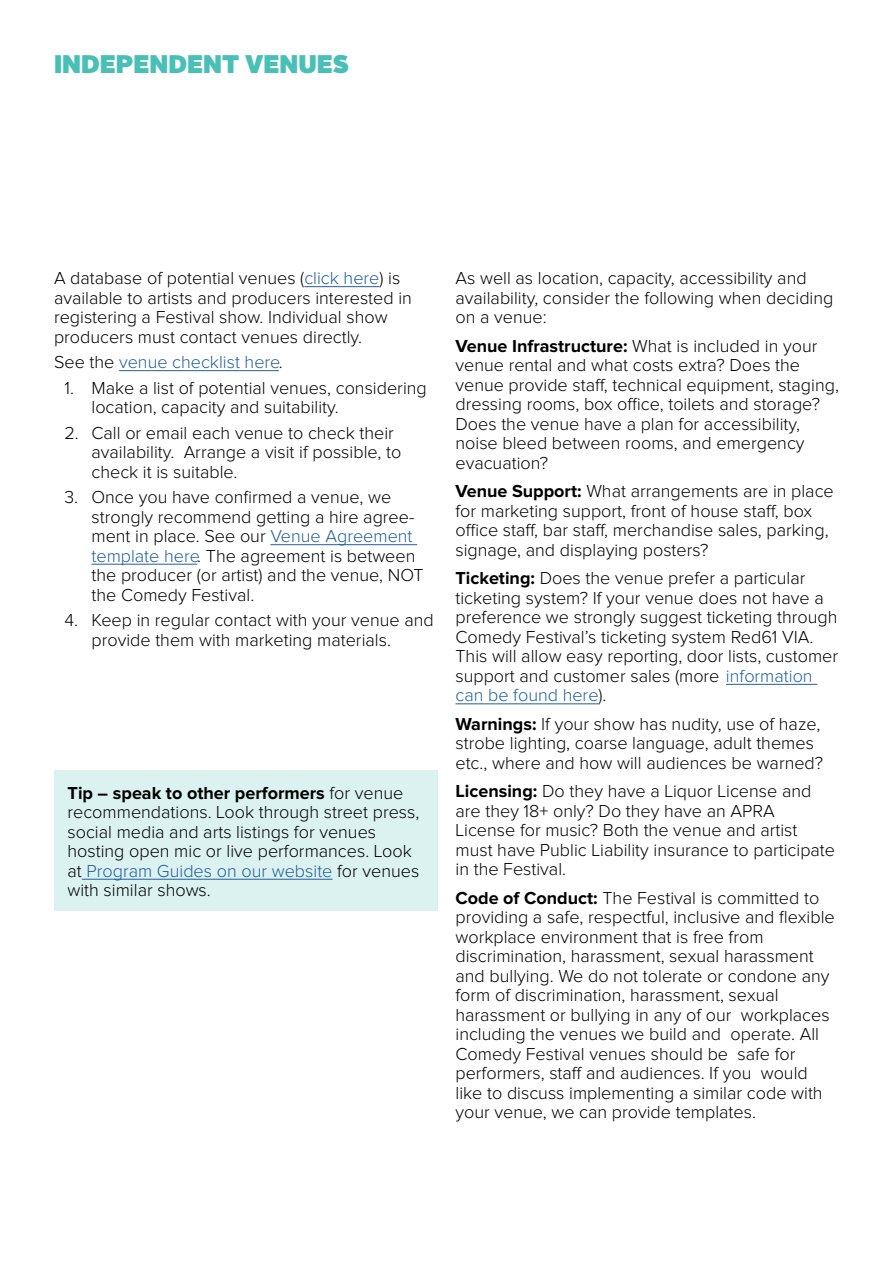
<style>
.page{position:relative;width:893px;height:1263px;background:#fff}
.page>*{position:absolute;margin:0;border:0;box-sizing:border-box;transform-origin:0 0}
.t1{font:900 25.5px "Alright Sans";color:#49c0b6}
.t2{font:300 18px/19.5px "Proxima Nova";color:#000}
.t3{font:300 18px "Proxima Nova";color:#215e9e}
.s1{color:#215e9e}
.s2{color:#000}
.s3{font-weight:700}
</style>
<div class="page">
<div style="left:54px;top:770px;width:383px;height:140px;background:#dbf2f0"></div>
<hr style="left:304px;top:286px;width:75px;height:1px;background:#215e9e">
<hr style="left:119px;top:370px;width:160px;height:1px;background:#215e9e">
<hr style="left:270px;top:544px;width:147px;height:1px;background:#215e9e">
<hr style="left:92px;top:564px;width:105px;height:1px;background:#215e9e">
<hr style="left:82px;top:879px;width:250px;height:1px;background:#215e9e">
<hr style="left:726px;top:684px;width:91px;height:1px;background:#215e9e">
<hr style="left:455px;top:703px;width:144px;height:1px;background:#215e9e">
<h1 class="t1" style="left:54px;top:46px;width:297px">INDEPENDENT VENUES</h1>
<p class="t2" style="left:54px;top:269px;width:359px">A database of potential venues (<span class="s1">click here</span>) is available to artists and producers interested in registering a Festival show. Individual show producers must contact venues directly.</p>
<p class="t3" style="left:54px;top:354px;width:230px"><span class="s2">See the</span> venue checklist here<span class="s2">.</span></p>
<p class="t2" style="left:92px;top:379px;width:337px;text-indent:-27px">1. Make a list of potential venues, considering location, capacity and suitability.</p>
<p class="t2" style="left:92px;top:424px;width:311px;text-indent:-27px">2. Call or email each venue to check their availability. Arrange a visit if possible, to check it is suitable.</p>
<p class="t2" style="left:92px;top:488px;width:334px;text-indent:-27px">3. Once you have confirmed a venue, we strongly recommend getting a hire agree&shy;ment in place. See our <span class="s1">Venue Agreement template here</span>. The agreement is between the producer (or artist) and the venue, NOT the Comedy Festival.</p>
<p class="t2" style="left:92px;top:611px;width:344px;text-indent:-27px">4. Keep in regular contact with your venue and provide them with marketing materials.</p>
<p class="t2" style="left:68px;top:784px;width:353px"><span class="s3">Tip – speak to other performers</span> for venue recommendations. Look through street press, social media and arts listings for venues hosting open mic or live performances. Look at <span class="s1">Program Guides on our website</span> for venues with similar shows.</p>
<p class="t2" style="left:455px;top:269px;width:379px">As well as location, capacity, accessibility and availability, consider the following when deciding on a venue:</p>
<p class="t2" style="left:455px;top:337px;width:385px"><span class="s3">Venue Infrastructure:</span> What is included in your venue rental and what costs extra? Does the venue provide staff, technical equipment, staging, dressing rooms, box office, toilets and storage?<br>Does the venue have a plan for accessibility, noise bleed between rooms, and emergency evacuation?</p>
<p class="t2" style="left:455px;top:482px;width:380px"><span class="s3">Venue Support:</span> What arrangements are in place for marketing support, front of house staff, box office staff, bar staff, merchandise sales, parking, signage, and displaying posters?</p>
<p class="t2" style="left:455px;top:569px;width:384px"><span class="s3">Ticketing:</span> Does the venue prefer a particular ticketing system? If your venue does not have a preference we strongly suggest ticketing through Comedy Festival’s ticketing system Red61 VIA.<br>This will allow easy reporting, door lists, customer support and customer sales (more <span class="s1">information can be found here</span>).</p>
<p class="t2" style="left:455px;top:715px;width:369px"><span class="s3">Warnings:</span> If your show has nudity, use of haze, strobe lighting, coarse language, adult themes etc., where and how will audiences be warned?</p>
<p class="t2" style="left:455px;top:782px;width:381px"><span class="s3">Licensing:</span> Do they have a Liquor License and are they 18+ only? Do they have an APRA License for music? Both the venue and artist must have Public Liability insurance to participate in the Festival.</p>
<p class="t2" style="left:455px;top:889px;width:381px"><span class="s3">Code of Conduct:</span> The Festival is committed to providing a safe, respectful, inclusive and flexible workplace environment that is free from discrimination, harassment, sexual harassment and bullying. We do not tolerate or condone any form of discrimination, harassment, sexual harassment or bullying in any of our workplaces including the venues we build and operate. All Comedy Festival venues should be safe for performers, staff and audiences. If you would like to discuss implementing a similar code with your venue, we can provide templates.</p>
</div>
